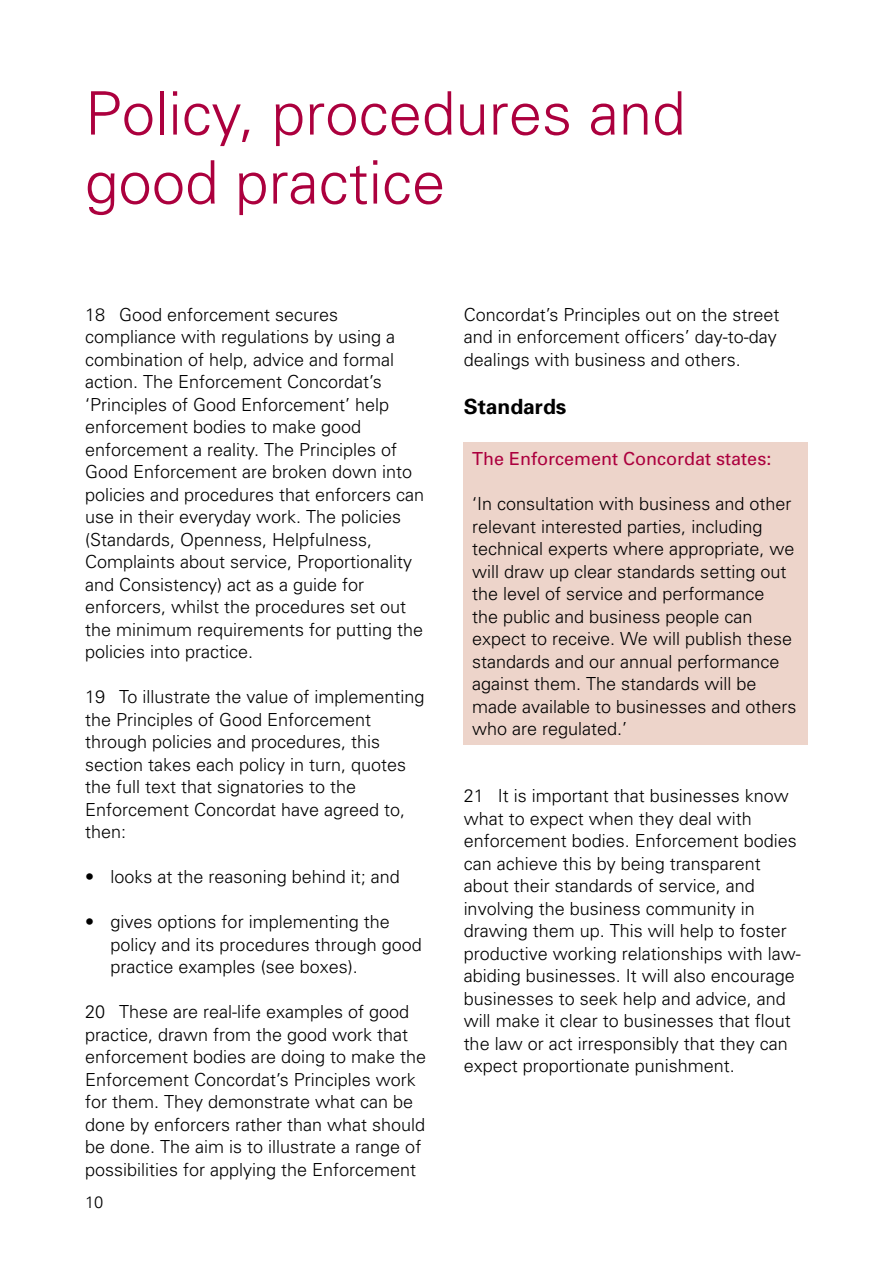
<style>
.page{position:relative;width:893px;height:1263px;background:#fff}
.page>*{position:absolute;margin:0;border:0;box-sizing:border-box;transform-origin:0 0}
.t1{font:300 60px/69px "Univers";color:#ac003e}
.t2{font:700 21px "Univers";color:#000}
.t3{font:300 18px/22.5px "Univers";color:#000}
.t4{font:18px "Univers";color:#ac003e}
.t5{font:300 16.5px "Univers";color:#000}
</style>
<div class="page">
<div style="left:463px;top:442px;width:345px;height:303px;background:#edd4ca"></div>
<h1 class="t1" style="left:85px;top:84px;width:602px">Policy, procedures and good practice</h1>
<p class="t3" style="left:85px;top:305px;width:341px">18 Good enforcement secures compliance with regulations by using a combination of help, advice and formal action. The Enforcement Concordat’s ‘Principles of Good Enforcement’ help enforcement bodies to make good enforcement a reality. The Principles of Good Enforcement are broken down into policies and procedures that enforcers can use in their everyday work. The policies (Standards, Openness, Helpfulness, Complaints about service, Proportionality and Consistency) act as a guide for enforcers, whilst the procedures set out the minimum requirements for putting the policies into practice.</p>
<p class="t3" style="left:85px;top:687px;width:341px">19 To illustrate the value of implementing the Principles of Good Enforcement through policies and procedures, this section takes each policy in turn, quotes the full text that signatories to the Enforcement Concordat have agreed to, then:</p>
<p class="t3" style="left:85px;top:867px;width:316px">• looks at the reasoning behind it; and</p>
<p class="t3" style="left:110px;top:912px;width:313px;text-indent:-26px">• gives options for implementing the policy and its procedures through good practice examples (see boxes).</p>
<p class="t3" style="left:85px;top:1002px;width:343px">20 These are real-life examples of good practice, drawn from the good work that enforcement bodies are doing to make the Enforcement Concordat’s Principles work for them. They demonstrate what can be done by enforcers rather than what should be done. The aim is to illustrate a range of possibilities for applying the Enforcement</p>
<p class="t5" style="left:85px;top:1196px;width:20px">10</p>
<p class="t3" style="left:463px;top:305px;width:317px">Concordat’s Principles out on the street and in enforcement officers’ day-to-day dealings with business and others.</p>
<p class="t2" style="left:463px;top:399px;width:104px">Standards</p>
<p class="t4" style="left:472px;top:452px;width:301px">The Enforcement Concordat states:</p>
<p class="t3" style="left:472px;top:494px;width:326px">‘In consultation with business and other relevant interested parties, including technical experts where appropriate, we will draw up clear standards setting out the level of service and performance<br>the public and business people can expect to receive. We will publish these standards and our annual performance against them. The standards will be made available to businesses and others who are regulated.’</p>
<p class="t3" style="left:463px;top:786px;width:339px">21 It is important that businesses know what to expect when they deal with enforcement bodies. Enforcement bodies can achieve this by being transparent about their standards of service, and involving the business community in drawing them up. This will help to foster productive working relationships with law&shy;abiding businesses. It will also encourage businesses to seek help and advice, and will make it clear to businesses that flout the law or act irresponsibly that they can expect proportionate punishment.</p>
</div>
